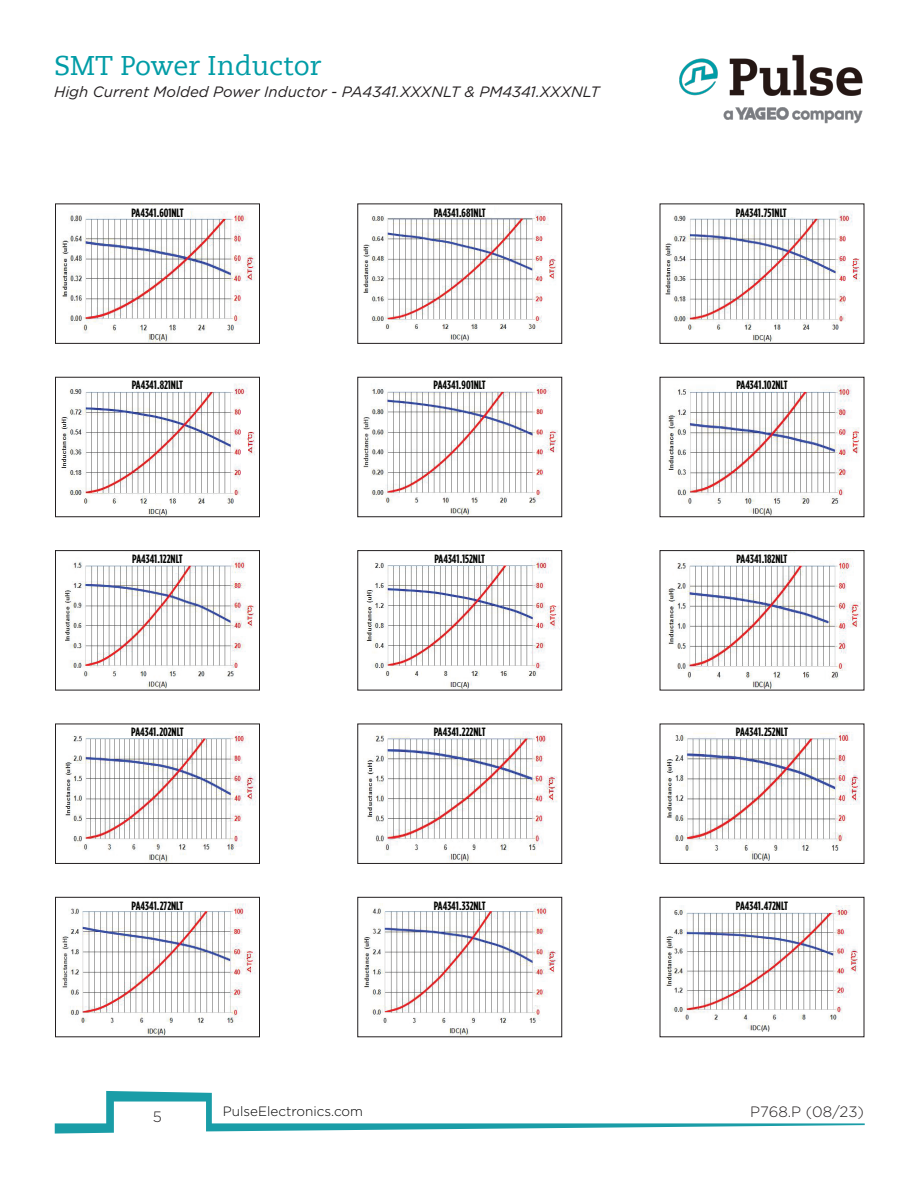
<style>
.page{position:relative;width:918px;height:1188px;background:#fff}
.page>*{position:absolute;margin:0;border:0;box-sizing:border-box;transform-origin:0 0}
.t1{font:27px "Caecilia LT Std";color:#009ca6}
.t2{font:italic 15px "Gotham";color:#231f20}
.t3{font:300 15px "Gotham";color:#231f20}
.t4{font:300 13.5px "Gotham";color:#000}
.t5{font:700 12px "Gotham Condensed";color:#040503}
</style>
<div class="page">
<img style="left:679px;top:54px;width:184px;height:70px">
<svg style="left:55px;top:1091px;width:810px;height:43px"></svg>
<img style="left:62px;top:211px;width:193px;height:131px">
<div style="left:120px;top:207px;width:70px;height:11px;background:#fff"></div>
<div style="left:55px;top:204px;width:205px;height:140px;border:1px solid #231f20"></div>
<img style="left:61px;top:383px;width:194px;height:132px">
<div style="left:109px;top:379px;width:104px;height:12px;background:#fff"></div>
<div style="left:55px;top:377px;width:205px;height:140px;border:1px solid #231f20"></div>
<img style="left:65px;top:552px;width:189px;height:136px">
<div style="left:109px;top:553px;width:104px;height:11px;background:#fff"></div>
<div style="left:55px;top:550px;width:205px;height:140px;border:1px solid #231f20"></div>
<img style="left:65px;top:731px;width:191px;height:131px">
<div style="left:109px;top:726px;width:104px;height:12px;background:#fff"></div>
<div style="left:55px;top:724px;width:205px;height:140px;border:1px solid #231f20"></div>
<img style="left:62px;top:903px;width:194px;height:132px">
<div style="left:109px;top:899px;width:104px;height:12px;background:#fff"></div>
<div style="left:55px;top:897px;width:205px;height:140px;border:1px solid #231f20"></div>
<img style="left:665px;top:210px;width:195px;height:132px">
<div style="left:730px;top:205px;width:70px;height:11px;background:#fff"></div>
<div style="left:660px;top:204px;width:204px;height:140px;border:1px solid #231f20"></div>
<img style="left:668px;top:385px;width:192px;height:130px">
<div style="left:717px;top:379px;width:103px;height:12px;background:#fff"></div>
<div style="left:660px;top:377px;width:204px;height:140px;border:1px solid #231f20"></div>
<img style="left:667px;top:552px;width:194px;height:136px">
<div style="left:717px;top:553px;width:103px;height:11px;background:#fff"></div>
<div style="left:660px;top:550px;width:204px;height:140px;border:1px solid #231f20"></div>
<img style="left:666px;top:732px;width:194px;height:129px">
<div style="left:717px;top:726px;width:103px;height:12px;background:#fff"></div>
<div style="left:660px;top:724px;width:204px;height:140px;border:1px solid #231f20"></div>
<img style="left:666px;top:905px;width:192px;height:127px">
<div style="left:719px;top:901px;width:100px;height:11px;background:#fff"></div>
<div style="left:660px;top:897px;width:204px;height:140px;border:1px solid #231f20"></div>
<img style="left:363px;top:210px;width:193px;height:131px">
<div style="left:424px;top:205px;width:70px;height:11px;background:#fff"></div>
<div style="left:357px;top:204px;width:205px;height:140px;border:1px solid #231f20"></div>
<img style="left:363px;top:383px;width:195px;height:132px">
<div style="left:410px;top:379px;width:103px;height:12px;background:#fff"></div>
<div style="left:357px;top:377px;width:205px;height:140px;border:1px solid #231f20"></div>
<img style="left:366px;top:552px;width:194px;height:136px">
<div style="left:410px;top:553px;width:103px;height:11px;background:#fff"></div>
<div style="left:357px;top:550px;width:205px;height:140px;border:1px solid #231f20"></div>
<img style="left:367px;top:731px;width:191px;height:131px">
<div style="left:410px;top:726px;width:103px;height:12px;background:#fff"></div>
<div style="left:357px;top:724px;width:205px;height:140px;border:1px solid #231f20"></div>
<img style="left:364px;top:903px;width:194px;height:132px">
<div style="left:410px;top:899px;width:103px;height:12px;background:#fff"></div>
<div style="left:357px;top:897px;width:205px;height:140px;border:1px solid #231f20"></div>
<h1 class="t1" style="left:54px;top:50px;width:269px">SMT Power Inductor</h1>
<p class="t2" style="left:54px;top:83px;width:547px">High Current Molded Power Inductor - PA4341.XXXNLT &amp; PM4341.XXXNLT</p>
<p class="t5" style="left:131px;top:206px;width:54px">PA4341.601NLT</p>
<p class="t5" style="left:434px;top:206px;width:54px">PA4341.681NLT</p>
<p class="t5" style="left:736px;top:206px;width:52px">PA4341.751NLT</p>
<p class="t5" style="left:132px;top:378px;width:53px">PA4341.821NLT</p>
<p class="t5" style="left:434px;top:378px;width:54px">PA4341.901NLT</p>
<p class="t5" style="left:736px;top:378px;width:53px">PA4341.102NLT</p>
<p class="t5" style="left:132px;top:552px;width:52px">PA4341.122NLT</p>
<p class="t5" style="left:434px;top:552px;width:52px">PA4341.152NLT</p>
<p class="t5" style="left:736px;top:552px;width:53px">PA4341.182NLT</p>
<p class="t5" style="left:131px;top:725px;width:54px">PA4341.202NLT</p>
<p class="t5" style="left:434px;top:725px;width:53px">PA4341.222NLT</p>
<p class="t5" style="left:736px;top:725px;width:54px">PA4341.252NLT</p>
<p class="t5" style="left:132px;top:899px;width:53px">PA4341.272NLT</p>
<p class="t5" style="left:434px;top:899px;width:54px">PA4341.332NLT</p>
<p class="t5" style="left:736px;top:899px;width:54px">PA4341.472NLT</p>
<p class="t3" style="left:153px;top:1107px;width:11px">5</p>
<p class="t3" style="left:750px;top:1103px;width:115px">P768.P (08/23)</p>
<p class="t4" style="left:223px;top:1103px;width:142px">PulseElectronics.com</p>
</div>
